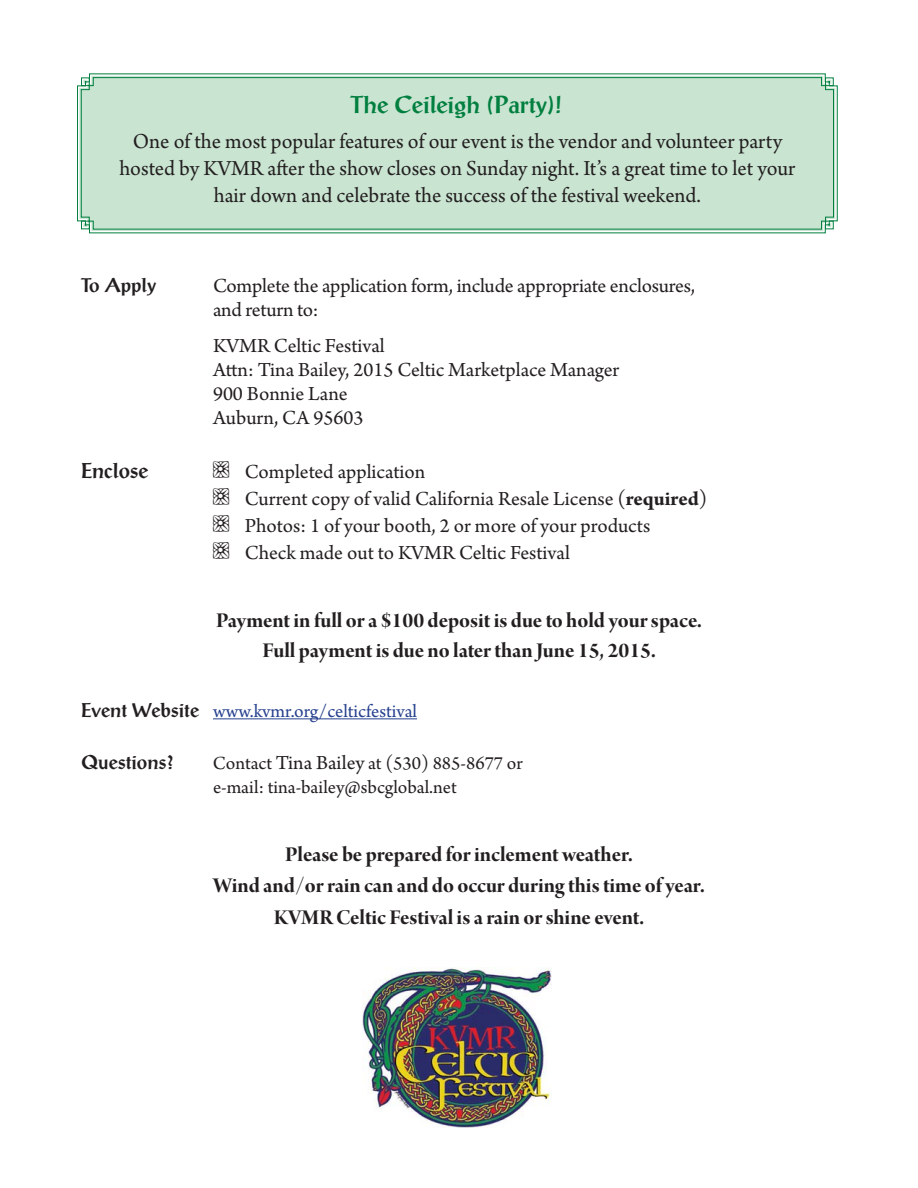
<style>
.page{position:relative;width:918px;height:1188px;background:#fff}
.page>*{position:absolute;margin:0;border:0;box-sizing:border-box;transform-origin:0 0}
.t1{font:700 24px "Post Antiqua";color:#007f3f}
.t2{font:22.5px/31.5px "Arno Pro Bold Display";color:#231f20;text-align:center}
.t3{font:22.5px/27px "Arno Pro";color:#231f20;text-align:center}
.t4{font:21px/24px "Arno Pro";color:#231f20}
.t5{font:700 21px "Post Antiqua";color:#231f20}
.t6{font:19.5px/24px "Arno Pro";color:#231f20}
.t7{font:19.5px "Arno Pro";color:#25408e}
.t8{font:700 19.5px "Post Antiqua";color:#231f20}
.s1{font-weight:700}
.s2{font-family:"Post Antiqua";font-weight:700;color:#231f20}
.s3{font-size:21px}
</style>
<div class="page">
<hr style="left:213px;top:718px;width:204px;height:1px;background:#25408e">
<svg style="left:77px;top:73px;width:761px;height:161px"></svg>
<div style="left:81px;top:77px;width:753px;height:153px;background:#c9e4d1"></div>
<img style="left:362px;top:968px;width:189px;height:159px">
<p class="t1" style="left:351px;top:96px;width:214px">The Ceileigh (Party)!</p>
<p class="t3" style="left:119px;top:129px;width:678px">One of the most popular features of our event is the vendor and volunteer party hosted by KVMR after the show closes on Sunday night. It’s a great time to let your hair down and celebrate the success of the festival weekend.</p>
<p class="t8" style="left:81px;top:278px;width:77px">To Apply</p>
<p class="t4" style="left:213px;top:276px;width:484px">Complete the application form, include appropriate enclosures, and return to:</p>
<p class="t4" style="left:213px;top:336px;width:408px">KVMR Celtic Festival<br>Attn: Tina Bailey, 2015 Celtic Marketplace Manager<br>900 Bonnie Lane<br>Auburn, CA 95603</p>
<p class="t5" style="left:81px;top:463px;width:69px">Enclose</p>
<p class="t4" style="left:245px;top:460px;width:464px;line-height:27px">Completed application<br>Current copy of valid California Resale License (<span class="s1">required</span>)<br>Photos: 1 of your booth, 2 or more of your products<br>Check made out to KVMR Celtic Festival</p>
<p class="t2" style="left:216px;top:608px;width:487px;line-height:30px">Payment in full or a $100 deposit is due to hold your space.<br>Full payment is due no later than June 15, 2015.</p>
<p class="t7" style="left:81px;top:704px;width:338px"><span class="s2">Event Website</span> www.kvmr.org/celticfestival</p>
<p class="t8" style="left:81px;top:755px;width:95px">Questions?</p>
<p class="t6" style="left:213px;top:753px;width:311px">Contact <span class="s3">Tina Bailey</span> at (530) 885-8677 or e-mail: tina-bailey@sbcglobal.net</p>
<p class="t2" style="left:213px;top:841px;width:493px">Please be prepared for inclement weather.<br>Wind and/or rain can and do occur during this time of year.<br>KVMR Celtic Festival is a rain or shine event.</p>
</div>
